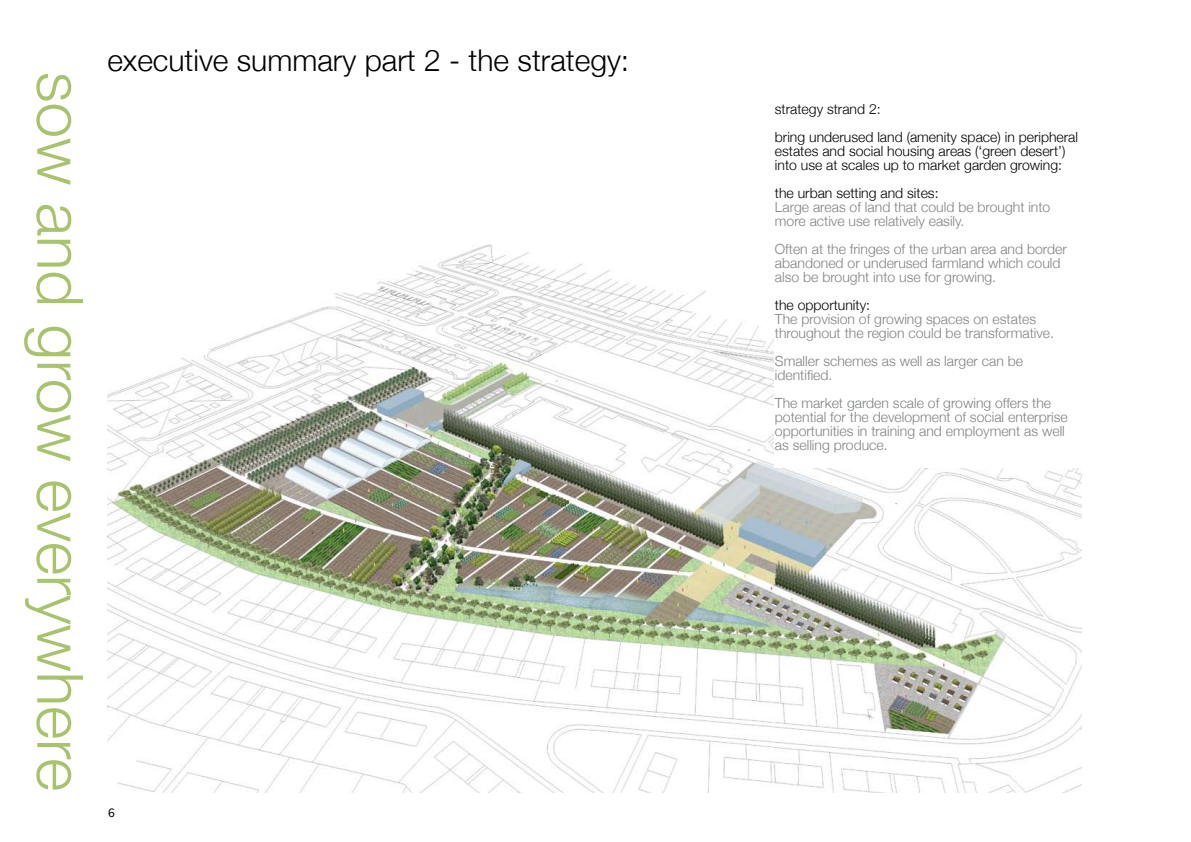
<style>
.page{position:relative;width:1191px;height:842px;background:#fff}
.page>*{position:absolute;margin:0;border:0;box-sizing:border-box;transform-origin:0 0}
.t1{font:300 64px "Helvetica Neue";color:#a8c26d}
.t2{font:300 30px "Helvetica Neue";color:#000}
.t3{font:300 14px/14px "Helvetica Neue";color:#808284}
.t4{font:300 14px/28px "Helvetica Neue";color:#000}
</style>
<div class="page">
<img style="left:108px;top:244px;width:974px;height:548px">
<div style="left:775px;top:100px;width:307px;height:368px;background:#fff"></div>
<h1 class="t1" style="left:99px;top:72px;width:721px;rotate:90deg">sow and grow everywhere</h1>
<h2 class="t2" style="left:107px;top:42px;width:523px">executive summary part 2 - the strategy:</h2>
<p class="t4" style="left:775px;top:95px;width:305px">strategy strand 2:<br>bring underused land (amenity space) in peripheral</p>
<p class="t4" style="left:775px;top:144px;width:292px;line-height:14px">estates and social housing areas (‘green desert’) into use at scales up to market garden growing:</p>
<p class="t4" style="left:775px;top:179px;width:165px">the urban setting and sites:</p>
<p class="t3" style="left:775px;top:200px;width:277px">Large areas of land that could be brought into more active use relatively easily.</p>
<p class="t3" style="left:775px;top:242px;width:293px">Often at the fringes of the urban area and border abandoned or underused farmland which could also be brought into use for growing.</p>
<p class="t4" style="left:775px;top:291px;width:97px">the opportunity:</p>
<p class="t3" style="left:775px;top:312px;width:281px">The provision of growing spaces on estates throughout the region could be transformative.</p>
<p class="t3" style="left:775px;top:354px;width:250px">Smaller schemes as well as larger can be identified.</p>
<p class="t3" style="left:775px;top:396px;width:294px">The market garden scale of growing offers the potential for the development of social enterprise opportunities in training and employment as well as selling produce.</p>
</div>
